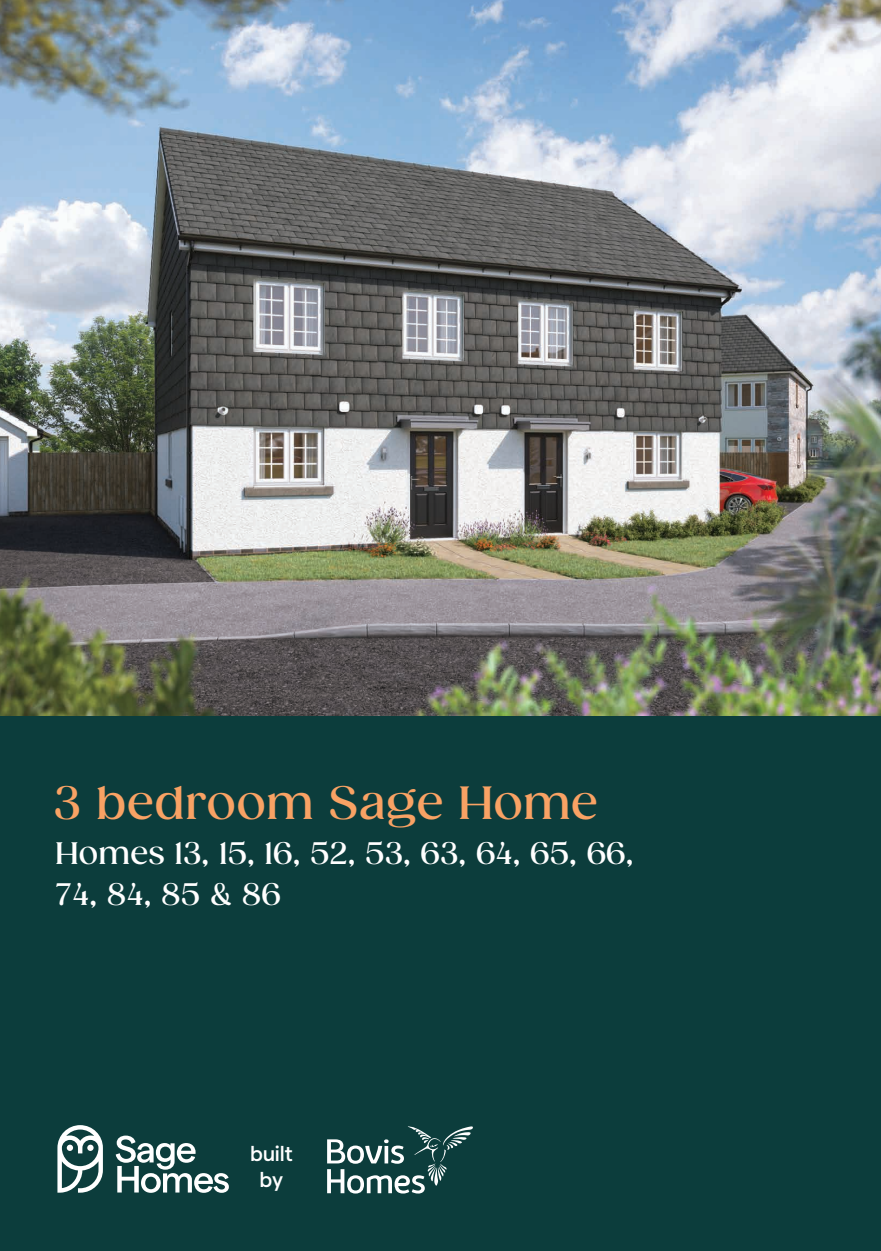
<style>
.page{position:relative;width:881px;height:1251px;background:#fff}
.page>*{position:absolute;margin:0;border:0;box-sizing:border-box;transform-origin:0 0}
.t1{font:500 45px "Gazpacho";color:#f9a264}
.t2{font:500 30px/40.8px "Gazpacho";color:#fff}
.t3{font:500 21.3px/25.2px "Matter";letter-spacing:-.01em;color:#fff;text-align:center}
</style>
<div class="page">
<img style="left:0;top:0;width:880px;height:716px">
<div style="left:0;top:716px;width:880px;height:534px;background:#0c3d3c"></div>
<svg style="left:116px;top:1135px;width:113px;height:57px"></svg>
<svg style="left:57px;top:1125px;width:46px;height:67px"></svg>
<div style="left:87px;top:1144px;width:7px;height:6px;background:#fff;border-radius:3px"></div>
<svg style="left:327px;top:1126px;width:146px;height:67px"></svg>
<h1 class="t1" style="left:53px;top:776px;width:546px">3 bedroom Sage Home</h1>
<p class="t2" style="left:55px;top:832px;width:579px">Homes 13, 15, 16, 52, 53, 63, 64, 65, 66,<br>74, 84, 85 &amp; 86</p>
<p class="t3" style="left:250px;top:1139px;width:44px">built by</p>
</div>
